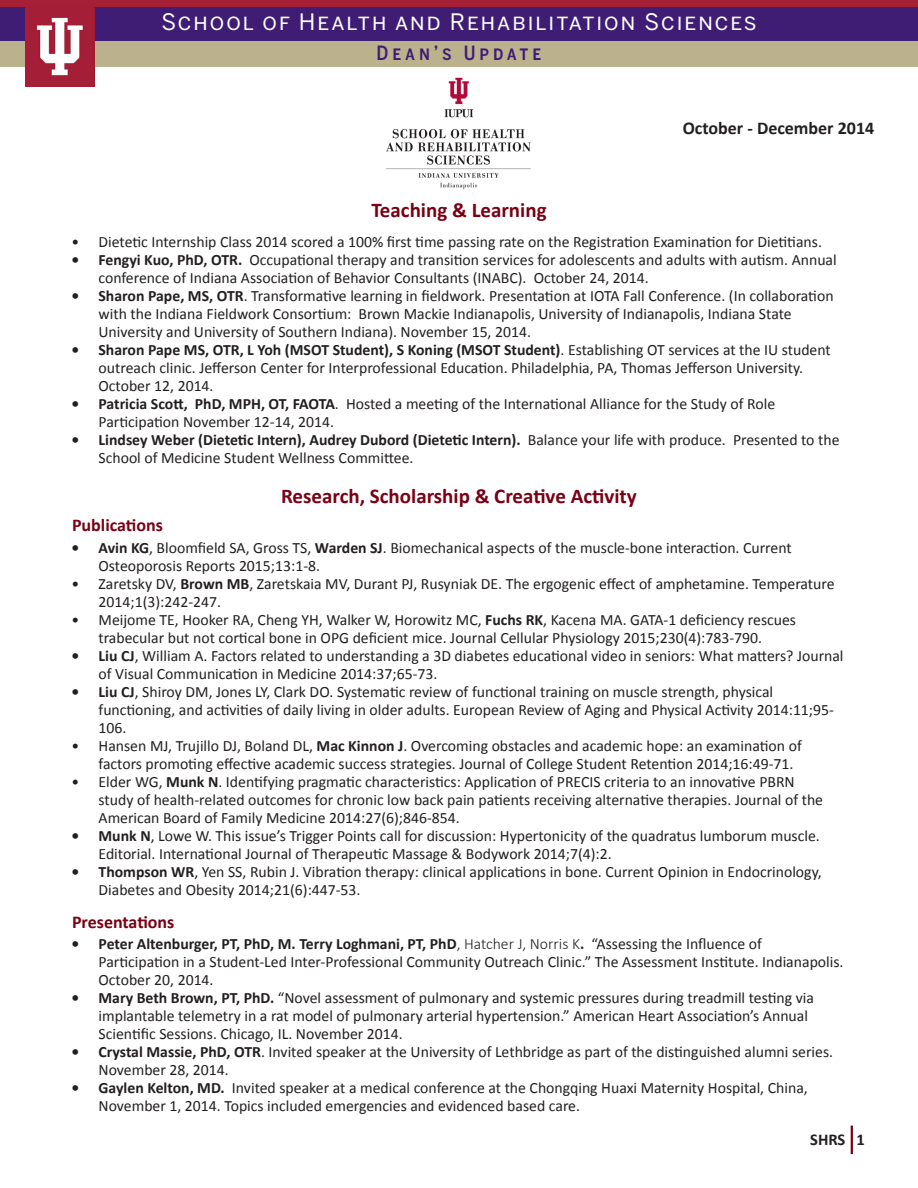
<style>
.page{position:relative;width:918px;height:1188px;background:#fff}
.page>*{position:absolute;margin:0;border:0;box-sizing:border-box;transform-origin:0 0}
.t1{font:22.5px "Benton Sans";letter-spacing:.09em;color:#fff}
.t2{font:700 21px "Calibri";color:#790015}
.t3{font:500 19.5px "Benton Sans Cond";letter-spacing:.2em;color:#401d75}
.t4{font:700 18px "Calibri";color:#790015}
.t5{font:700 18px "Calibri";color:#231f20}
.t6{font:700 16.5px "Calibri";color:#231f20}
.t7{font:15.75px/18px "Calibri";color:#231f20}
.s1{font-weight:700}
.s2{font-weight:300}
</style>
<div class="page">
<hr style="left:851px;top:1126px;width:2px;height:28px;background:#790015">
<img style="left:386px;top:77px;width:145px;height:113px">
<div style="left:0;top:34px;width:918px;height:33px;background:#bcb18d"></div>
<div style="left:0;top:0;width:918px;height:8px;background:#a62035"></div>
<div style="left:0;top:7px;width:918px;height:33px;background:#401d75"></div>
<img style="left:26px;top:7px;width:68px;height:79px">
<p class="t1" style="left:161px;top:8px;width:597px">School of Health and Rehabilitation Sciences</p>
<p class="t3" style="left:377px;top:41px;width:166px">Dean’s Update</p>
<p class="t2" style="left:371px;top:196px;width:177px">Teaching &amp; Learning</p>
<p class="t5" style="left:683px;top:117px;width:193px">October - December 2014</p>
<p class="t7" style="left:72px;top:233px;width:752px">• Dietetic Internship Class 2014 scored a 100% first time passing rate on the Registration Examination for Dietitians.</p>
<p class="t7" style="left:99px;top:251px;width:740px;text-indent:-27px"><span class="s1">• Fengyi Kuo, PhD, OTR.</span> Occupational therapy and transition services for adolescents and adults with autism. Annual conference of Indiana Association of Behavior Consultants (INABC). October 24, 2014.</p>
<p class="t7" style="left:99px;top:287px;width:737px;text-indent:-27px"><span class="s1">• Sharon Pape, MS, OTR</span>. Transformative learning in fieldwork. Presentation at IOTA Fall Conference. (In collaboration with the Indiana Fieldwork Consortium: Brown Mackie Indianapolis, University of Indianapolis, Indiana State<br>University and University of Southern Indiana). November 15, 2014.</p>
<p class="t7" style="left:99px;top:341px;width:734px;text-indent:-27px"><span class="s1">• Sharon Pape MS, OTR, L Yoh (MSOT Student), S Koning (MSOT Student)</span>. Establishing OT services at the IU student outreach clinic. Jefferson Center for Interprofessional Education. Philadelphia, PA, Thomas Jefferson University.<br>October 12, 2014.</p>
<p class="t7" style="left:99px;top:395px;width:678px;text-indent:-27px"><span class="s1">• Patricia Scott, PhD, MPH, OT, FAOTA</span>. Hosted a meeting of the International Alliance for the Study of Role<br>Participation November 12-14, 2014.</p>
<p class="t7" style="left:99px;top:431px;width:743px;text-indent:-27px"><span class="s1">• Lindsey Weber (Dietetic Intern), Audrey Dubord (Dietetic Intern).</span> Balance your life with produce. Presented to the<br>School of Medicine Student Wellness Committee.</p>
<p class="t4" style="left:72px;top:513px;width:92px">Publications</p>
<p class="t2" style="left:281px;top:482px;width:357px">Research, Scholarship &amp; Creative Activity</p>
<p class="t7" style="left:99px;top:539px;width:695px;text-indent:-27px"><span class="s1">• Avin KG</span>, Bloomfield SA, Gross TS, <span class="s1">Warden SJ</span>. Biomechanical aspects of the muscle-bone interaction. Current<br>Osteoporosis Reports 2015;13:1-8.</p>
<p class="t7" style="left:99px;top:575px;width:738px;text-indent:-27px">• Zaretsky DV, <span class="s1">Brown MB</span>, Zaretskaia MV, Durant PJ, Rusyniak DE. The ergogenic effect of amphetamine. Temperature<br>2014;1(3):242-247.</p>
<p class="t7" style="left:72px;top:611px;width:726px;text-align:center">• Meijome TE, Hooker RA, Cheng YH, Walker W, Horowitz MC, <span class="s1">Fuchs RK</span>, Kacena MA. GATA-1 deficiency rescues trabecular but not cortical bone in OPG deficient mice. Journal Cellular Physiology 2015;230(4):783-790.</p>
<p class="t7" style="left:99px;top:647px;width:747px;text-indent:-27px"><span class="s1">• Liu CJ</span>, William A. Factors related to understanding a 3D diabetes educational video in seniors: What matters? Journal of Visual Communication in Medicine 2014:37;65-73.</p>
<p class="t7" style="left:99px;top:683px;width:737px;text-indent:-27px"><span class="s1">• Liu CJ</span>, Shiroy DM, Jones LY, Clark DO. Systematic review of functional training on muscle strength, physical functioning, and activities of daily living in older adults. European Review of Aging and Physical Activity 2014:11;95-<br>106.</p>
<p class="t7" style="left:99px;top:737px;width:705px;text-indent:-27px">• Hansen MJ, Trujillo DJ, Boland DL, <span class="s1">Mac Kinnon J</span>. Overcoming obstacles and academic hope: an examination of factors promoting effective academic success strategies. Journal of College Student Retention 2014;16:49-71.</p>
<p class="t7" style="left:99px;top:773px;width:726px;text-indent:-27px">• Elder WG, <span class="s1">Munk N</span>. Identifying pragmatic characteristics: Application of PRECIS criteria to an innovative PBRN study of health-related outcomes for chronic low back pain patients receiving alternative therapies. Journal of the<br>American Board of Family Medicine 2014:27(6);846-854.</p>
<p class="t7" style="left:99px;top:827px;width:723px;text-indent:-27px"><span class="s1">• Munk N</span>, Lowe W. This issue’s Trigger Points call for discussion: Hypertonicity of the quadratus lumborum muscle.<br>Editorial. International Journal of Therapeutic Massage &amp; Bodywork 2014;7(4):2.</p>
<p class="t7" style="left:99px;top:863px;width:725px;text-indent:-27px"><span class="s1">• Thompson WR</span>, Yen SS, Rubin J. Vibration therapy: clinical applications in bone. Current Opinion in Endocrinology,<br>Diabetes and Obesity 2014;21(6):447-53.</p>
<p class="t4" style="left:72px;top:911px;width:104px">Presentations</p>
<p class="t7" style="left:99px;top:935px;width:747px;text-indent:-27px"><span class="s1">• Peter Altenburger, PT, PhD, M. Terry Loghmani, PT, PhD</span><span class="s2">, Hatcher J, Norris K</span><span class="s1">.</span> “Assessing the Influence of<br>Participation in a Student-Led Inter-Professional Community Outreach Clinic.” The Assessment Institute. Indianapolis.<br>October 20, 2014.</p>
<p class="t7" style="left:99px;top:989px;width:717px;text-indent:-27px"><span class="s1">• Mary Beth Brown, PT, PhD.</span> “Novel assessment of pulmonary and systemic pressures during treadmill testing via implantable telemetry in a rat model of pulmonary arterial hypertension.” American Heart Association’s Annual<br>Scientific Sessions. Chicago, IL. November 2014.</p>
<p class="t7" style="left:99px;top:1043px;width:736px;text-indent:-27px"><span class="s1">• Crystal Massie, PhD, OTR</span>. Invited speaker at the University of Lethbridge as part of the distinguished alumni series.<br>November 28, 2014.</p>
<p class="t7" style="left:99px;top:1079px;width:711px;text-indent:-27px"><span class="s1">• Gaylen Kelton, MD.</span> Invited speaker at a medical conference at the Chongqing Huaxi Maternity Hospital, China,<br>November 1, 2014. Topics included emergencies and evidenced based care.</p>
<p class="t6" style="left:810px;top:1129px;width:56px">SHRS 1</p>
</div>
